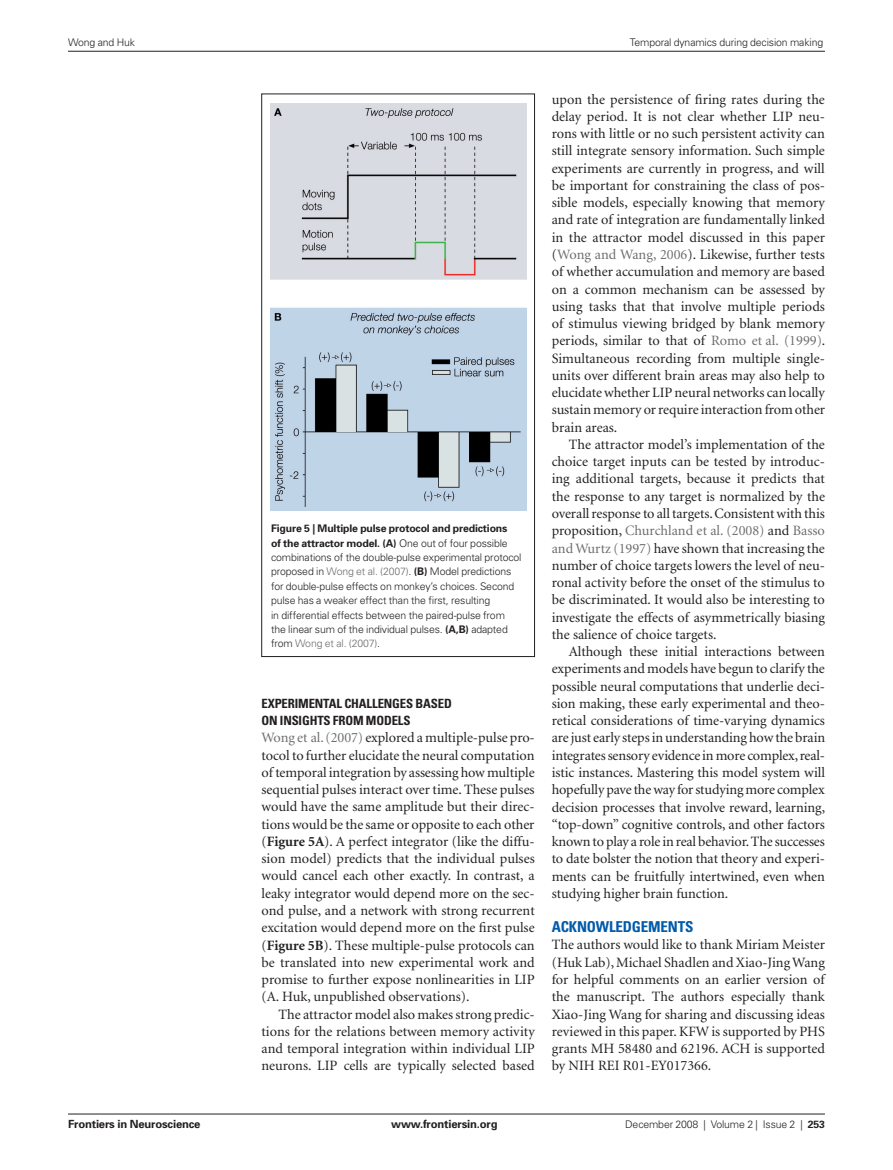
<style>
.page{position:relative;width:893px;height:1170px;background:#fff}
.page>*{position:absolute;margin:0;border:0;box-sizing:border-box;transform-origin:0 0}
.t1{font:700 condensed 15px "Univers";letter-spacing:-.01em;color:#015aaa}
.t2{font:14.25px/17.2px "Minion";color:#231f20;text-align:justify}
.t3{font:700 condensed 12.75px/17.2px "Univers";letter-spacing:-.01em;color:#231f20}
.t4{font:700 11.25px "Univers";letter-spacing:-.015em;color:#231f20}
.t5{font:300 10.5px/14.4px "Univers";letter-spacing:-.015em;color:#231f20}
.s1{font-weight:700}
.s2{color:#6c6d70}
</style>
<div class="page">
<hr style="left:68px;top:1113px;width:757px;height:1px;background:#231f20">
<hr style="left:68px;top:51px;width:757px;height:1px;background:#231f20">
<img style="left:270px;top:103px;width:256px;height:407px">
<div style="left:261px;top:94px;width:274px;height:562px;border:1px solid #231f20"></div>
<p class="t5" style="left:68px;top:35px;width:69px">Wong and Huk</p>
<p class="t5" style="left:630px;top:35px;width:195px">Temporal dynamics during decision making</p>
<p class="t5" style="left:271px;top:521px;width:252px"><span class="s1">Figure 5 | Multiple pulse protocol and predictions<br>of the attractor model. (A)</span> One out of four possible combinations of the double-pulse experimental protocol proposed in <span class="s2">Wong et al. (2007)</span>. <span class="s1">(B)</span> Model predictions for double-pulse effects on monkey’s choices. Second pulse has a weaker effect than the first, resulting<br>in differential effects between the paired-pulse from the linear sum of the individual pulses. <span class="s1">(A,B)</span> adapted from <span class="s2">Wong et al. (2007)</span>.</p>
<p class="t3" style="left:261px;top:694px;width:192px">EXPERIM ENTAL CHALLENGES BASED<br>ON INSIGHTS FROM MODELS</p>
<p class="t2" style="left:261px;top:729px;width:275px"><span class="s2">Wong et al. (2007)</span> explored a multiple-pulse pro&shy;tocol to further elucidate the neural computation of temporal integration by assessing how multiple sequential pulses interact over time. These pulses would have the same amplitude but their direc&shy;tions would be the same or opposite to each other (<span class="s1">Figure 5A</span>). A perfect integrator (like the diffu&shy;sion model) predicts that the individual pulses would cancel each other exactly. In contrast, a leaky integrator would depend more on the sec&shy;ond pulse, and a network with strong recurrent excitation would depend more on the first pulse (<span class="s1">Figure 5B</span>). These multiple-pulse protocols can be translated into new experimental work and promise to further expose nonlinearities in LIP (A. Huk, unpublished observations).</p>
<p class="t2" style="left:261px;top:1005px;width:275px;text-indent:17px">The attractor model also makes strong predic&shy;tions for the relations between memory activity and temporal integration within individual LIP neurons. LIP cells are typically selected based</p>
<p class="t2" style="left:552px;top:91px;width:275px">upon the persistence of firing rates during the delay period. It is not clear whether LIP neu&shy;rons with little or no such persistent activity can still integrate sensory information. Such simple experiments are currently in progress, and will be important for constraining the class of pos&shy;sible models, especially knowing that memory and rate of integration are fundamentally linked in the attractor model discussed in this paper (<span class="s2">Wong and Wang, 2006</span>). Likewise, further tests of whether accumulation and memory are based on a common mechanism can be assessed by using tasks that that involve multiple periods of stimulus viewing bridged by blank memory periods, similar to that of <span class="s2">Romo et al. (1999)</span>.<br>Simultaneous recording from multiple single&shy;units over different brain areas may also help to elucidate whether LIP neural networks can locally sustain memory or require interaction from other brain areas.</p>
<p class="t2" style="left:552px;top:436px;width:275px;text-indent:17px">The attractor model’s implementation of the choice target inputs can be tested by introduc&shy;ing additional targets, because it predicts that the response to any target is normalized by the overall response to all targets. Consistent with this proposition, <span class="s2">Churchland et al. (2008)</span> and <span class="s2">Basso and Wurtz (1997)</span> have shown that increasing the number of choice targets lowers the level of neu&shy;ronal activity before the onset of the stimulus to be discriminated. It would also be interesting to investigate the effects of asymmetrically biasing the salience of choice targets.</p>
<p class="t2" style="left:552px;top:643px;width:275px;text-indent:17px">Although these initial interactions between experiments and models have begun to clarify the possible neural computations that underlie deci&shy;sion making, these early experimental and theo&shy;retical considerations of time-varying dynamics are just early steps in understanding how the brain integrates sensory evidence in more complex, real&shy;istic instances. Mastering this model system will hopefully pave the way for studying more complex decision processes that involve reward, learning, “top-down” cognitive controls, and other factors known to play a role in real behavior. The successes to date bolster the notion that theory and experi&shy;ments can be fruitfully intertwined, even when studying higher brain function.</p>
<p class="t1" style="left:552px;top:917px;width:143px">ACKNOWLEDGEMENTS</p>
<p class="t2" style="left:552px;top:936px;width:275px">The authors would like to thank Miriam Meister (Huk Lab), Michael Shadlen and Xiao-Jing Wang for helpful comments on an earlier version of the manuscript. The authors especially thank Xiao-Jing Wang for sharing and discussing ideas reviewed in this paper. KFW is supported by PHS grants MH 58480 and 62196. ACH is supported by NIH REI R01-EY017366.</p>
<p class="t4" style="left:68px;top:1116px;width:134px">Frontiers in Neuroscience</p>
<p class="t4" style="left:391px;top:1116px;width:108px">www.frontiersin.org</p>
<p class="t5" style="left:625px;top:1116px;width:201px">December 2008 | Volume 2 | Issue 2 | <span class="s1">253</span></p>
</div>
